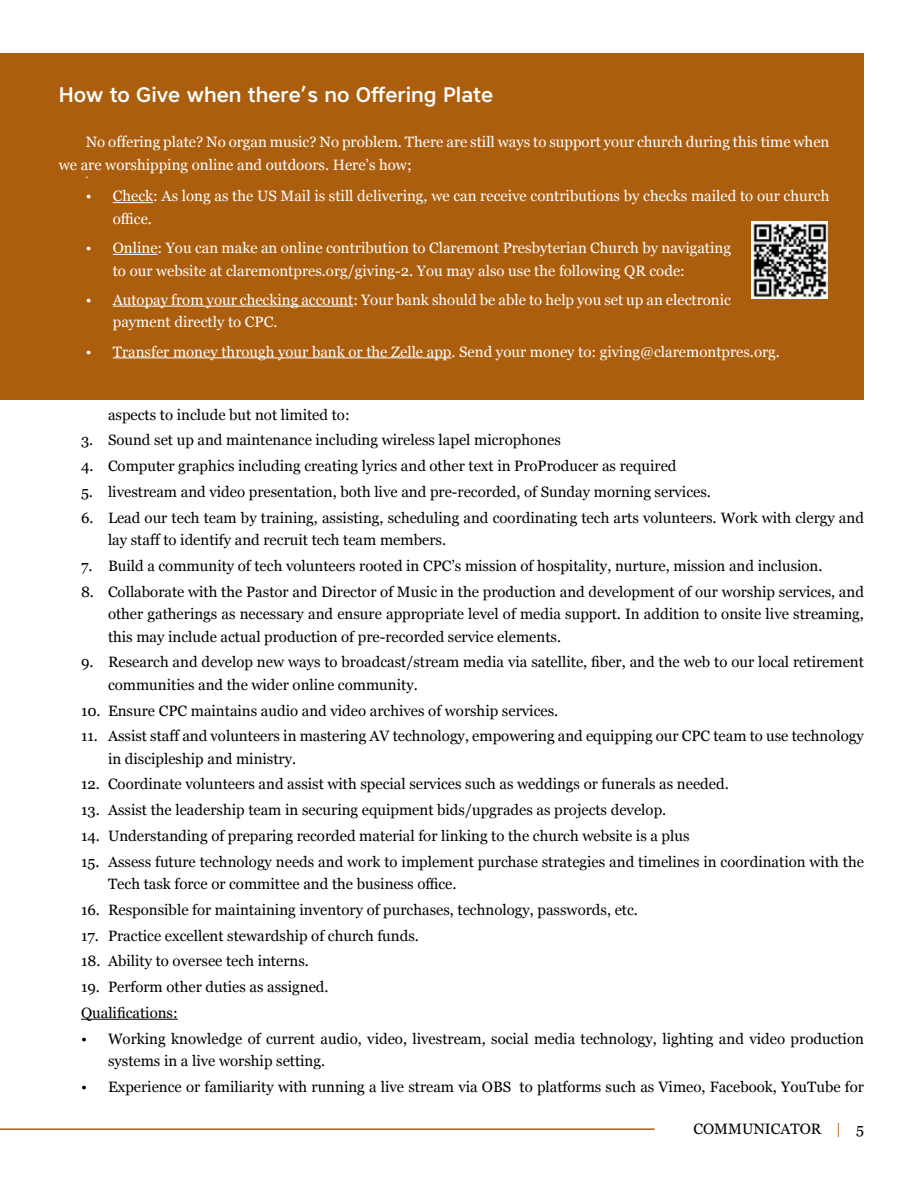
<style>
.page{position:relative;width:918px;height:1188px;background:#fff}
.page>*{position:absolute;margin:0;border:0;box-sizing:border-box;transform-origin:0 0}
.t1{font:500 21px "Core Sans A55";color:#fff}
.t2{font:15px/22.5px "Georgia";color:#000}
.t3{font:15px/22.5px "Georgia";color:#fff}
.t4{font:6px "Georgia";color:#fff}
.s1{color:#ac5e0f}
</style>
<div class="page">
<hr style="left:0;top:1128px;width:654px;height:2px;background:#ac5e0f">
<div style="left:0;top:53px;width:863px;height:347px;background:#ac5e0f"></div>
<hr style="left:113px;top:202px;width:40px;height:1px;background:#fff">
<hr style="left:113px;top:254px;width:45px;height:1px;background:#fff">
<hr style="left:113px;top:306px;width:240px;height:1px;background:#fff">
<hr style="left:113px;top:358px;width:339px;height:1px;background:#fff">
<hr style="left:81px;top:1019px;width:97px;height:1px;background:#000">
<img style="left:751px;top:222px;width:77px;height:77px">
<h1 class="t1" style="left:59px;top:81px;width:436px">How to Give when there’s no Offering Plate</h1>
<p class="t3" style="left:59px;top:130px;width:772px;text-indent:27px">No offering plate? No organ music? No problem. There are still ways to support your church during this time when we are worshipping online and outdoors. Here’s how;</p>
<p class="t4" style="left:86px;top:172px;width:4px">•</p>
<p class="t3" style="left:113px;top:184px;width:718px;text-indent:-27px">• Check: As long as the US Mail is still delivering, we can receive contributions by checks mailed to our church office.</p>
<p class="t3" style="left:113px;top:236px;width:620px;text-indent:-27px">• Online: You can make an online contribution to Claremont Presbyterian Church by navigating to our website at claremontpres.org/giving-2. You may also use the following QR code:</p>
<p class="t3" style="left:113px;top:288px;width:620px;text-indent:-27px">• Autopay from your checking account: Your bank should be able to help you set up an electronic payment directly to CPC.</p>
<p class="t3" style="left:86px;top:340px;width:696px">• Transfer money through your bank or the Zelle app. Send your money to: giving@claremontpres.org.</p>
<p class="t2" style="left:108px;top:403px;width:243px">aspects to include but not limited to:</p>
<p class="t2" style="left:81px;top:428px;width:481px">3. Sound set up and maintenance including wireless lapel microphones</p>
<p class="t2" style="left:81px;top:454px;width:597px">4. Computer graphics including creating lyrics and other text in ProProducer as required</p>
<p class="t2" style="left:81px;top:480px;width:631px">5. livestream and video presentation, both live and pre-recorded, of Sunday morning services.</p>
<p class="t2" style="left:108px;top:506px;width:758px;text-indent:-27px">6. Lead our tech team by training, assisting, scheduling and coordinating tech arts volunteers. Work with clergy and lay staff to identify and recruit tech team members.</p>
<p class="t2" style="left:81px;top:554px;width:743px">7. Build a community of tech volunteers rooted in CPC’s mission of hospitality, nurture, mission and inclusion.</p>
<p class="t2" style="left:108px;top:579px;width:757px;text-align:justify;text-indent:-27px">8. Collaborate with the Pastor and Director of Music in the production and development of our worship services, and other gatherings as necessary and ensure appropriate level of media support. In addition to onsite live streaming, this may include actual production of pre-recorded service elements.</p>
<p class="t2" style="left:108px;top:650px;width:757px;text-indent:-27px">9. Research and develop new ways to broadcast/stream media via satellite, fiber, and the web to our local retirement communities and the wider online community.</p>
<p class="t2" style="left:81px;top:698px;width:479px">10. Ensure CPC maintains audio and video archives of worship services.</p>
<p class="t2" style="left:108px;top:724px;width:757px;text-indent:-27px">11. Assist staff and volunteers in mastering AV technology, empowering and equipping our CPC team to use technology in discipleship and ministry.</p>
<p class="t2" style="left:81px;top:772px;width:649px">12. Coordinate volunteers and assist with special services such as weddings or funerals as needed.</p>
<p class="t2" style="left:81px;top:798px;width:587px">13. Assist the leadership team in securing equipment bids/upgrades as projects develop.</p>
<p class="t2" style="left:81px;top:824px;width:610px">14. Understanding of preparing recorded material for linking to the church website is a plus</p>
<p class="t2" style="left:108px;top:850px;width:757px;text-indent:-27px">15. Assess future technology needs and work to implement purchase strategies and timelines in coordination with the<br>Tech task force or committee and the business office.</p>
<p class="t2" style="left:81px;top:898px;width:558px">16. Responsible for maintaining inventory of purchases, technology, passwords, etc.</p>
<p class="t2" style="left:81px;top:924px;width:339px">17. Practice excellent stewardship of church funds.</p>
<p class="t2" style="left:81px;top:949px;width:229px">18. Ability to oversee tech interns.</p>
<p class="t2" style="left:81px;top:973px;width:249px;line-height:25.8px">19. Perform other duties as assigned.<br>Qualifications:</p>
<p class="t2" style="left:108px;top:1027px;width:758px;text-indent:-27px">• Working knowledge of current audio, video, livestream, social media technology, lighting and video production systems in a live worship setting.</p>
<p class="t2" style="left:81px;top:1075px;width:784px">• Experience or familiarity with running a live stream via OBS to platforms such as Vimeo, Facebook, YouTube for</p>
<p class="t2" style="left:694px;top:1117px;width:172px">COMMUNICATOR <span class="s1">|</span> 5</p>
</div>
